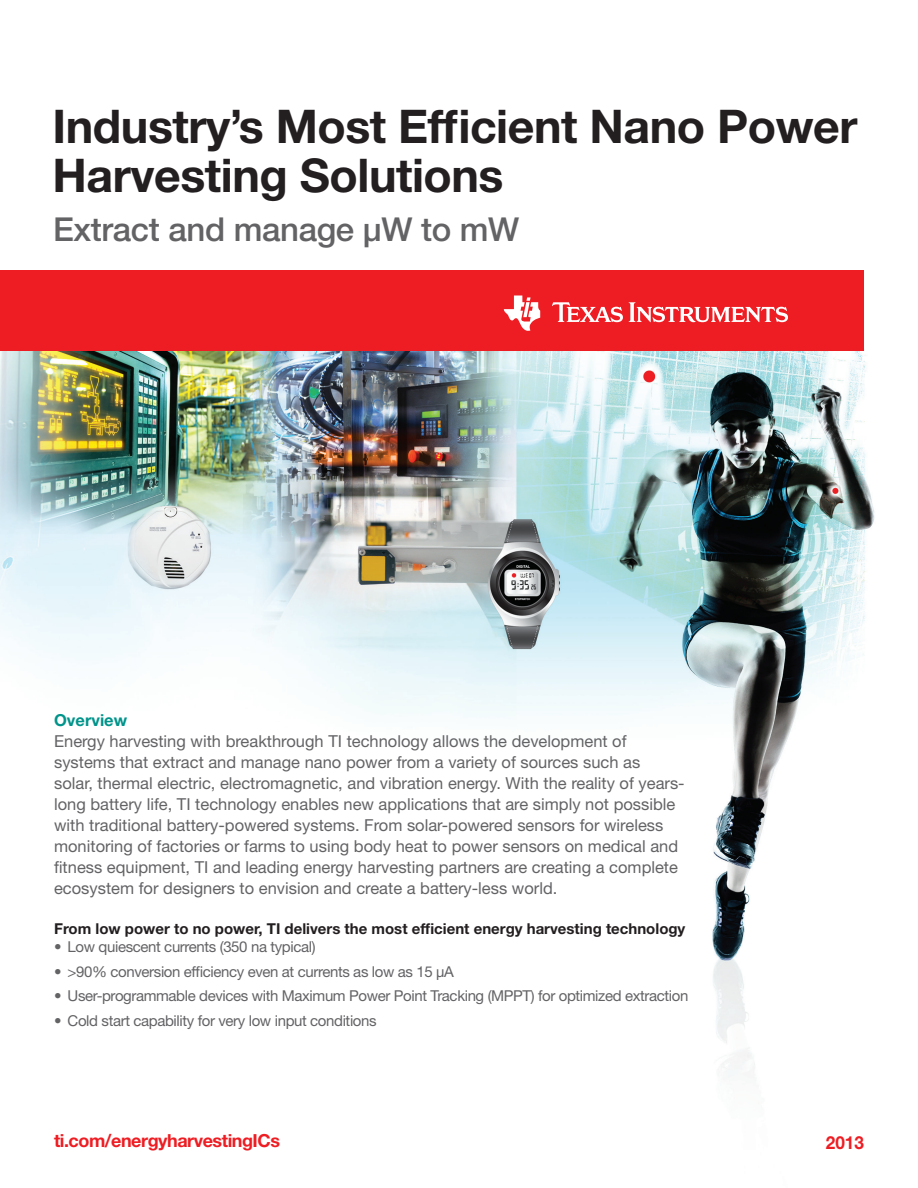
<style>
.page{position:relative;width:918px;height:1188px;background:#fff}
.page>*{position:absolute;margin:0;border:0;box-sizing:border-box;transform-origin:0 0}
.t1{font:700 46.5px/49.5px "Helvetica Neue LT Std";letter-spacing:-.01em;color:#231f20}
.t2{font:500 33px "Helvetica Neue LT Std";letter-spacing:-.01em;color:#636366}
.t3{font:700 18px "Helvetica Neue LT Std";letter-spacing:-.025em;color:#ee1d23}
.t4{font:700 18px "Helvetica Neue LT Std";letter-spacing:-.025em;color:#ee1d23;scale:.95 1}
.t5{font:16.5px/21px "Helvetica Neue LT Std";color:#636366}
.t6{font:700 16.5px "Helvetica Neue LT Std";color:#00948b}
.t7{font:15px "Helvetica Neue LT Std";letter-spacing:-.025em;color:#636366}
.t8{font:700 15px "Helvetica Neue LT Std";color:#231f20}
</style>
<div class="page">
<img style="left:0;top:349px;width:875px;height:729px">
<div style="left:0;top:271px;width:864px;height:80px;background:#ee1d23"></div>
<svg style="left:552px;top:302px;width:71px;height:20px"></svg>
<svg style="left:504px;top:296px;width:36px;height:35px"></svg>
<svg style="left:629px;top:302px;width:159px;height:20px"></svg>
<h1 class="t1" style="left:53px;top:100px;width:806px">Industry’s Most Efficient Nano Power<br>Harvesting Solutions</h1>
<h2 class="t2" style="left:53px;top:209px;width:468px">Extract and manage µW to mW</h2>
<p class="t6" style="left:54px;top:710px;width:75px">Overview</p>
<p class="t5" style="left:54px;top:730px;width:632px">Energy harvesting with breakthrough TI technology allows the development of systems that extract and manage nano power from a variety of sources such as<br>solar, thermal electric, electromagnetic, and vibration energy. With the reality of years&shy;long battery life, TI technology enables new applications that are simply not possible with traditional battery-powered systems. From solar-powered sensors for wireless monitoring of factories or farms to using body heat to power sensors on medical and fitness equipment, TI and leading energy harvesting partners are creating a complete ecosystem for designers to envision and create a battery-less world.</p>
<p class="t8" style="left:54px;top:919px;width:633px">From low power to no power, TI delivers the most efficient energy harvesting technology</p>
<p class="t7" style="left:54px;top:938px;width:263px">• Low quiescent currents (350 na typical)</p>
<p class="t7" style="left:54px;top:962px;width:401px">• &gt;90% conversion efficiency even at currents as low as 15 µA</p>
<p class="t7" style="left:54px;top:987px;width:636px">• User-programmable devices with Maximum Power Point Tracking (MPPT) for optimized extraction</p>
<p class="t7" style="left:54px;top:1012px;width:324px">• Cold start capability for very low input conditions</p>
<p class="t3" style="left:54px;top:1130px;width:228px">ti.com/energyharvestingICs</p>
<p class="t4" style="left:826px;top:1131px;width:42px">2013</p>
</div>
